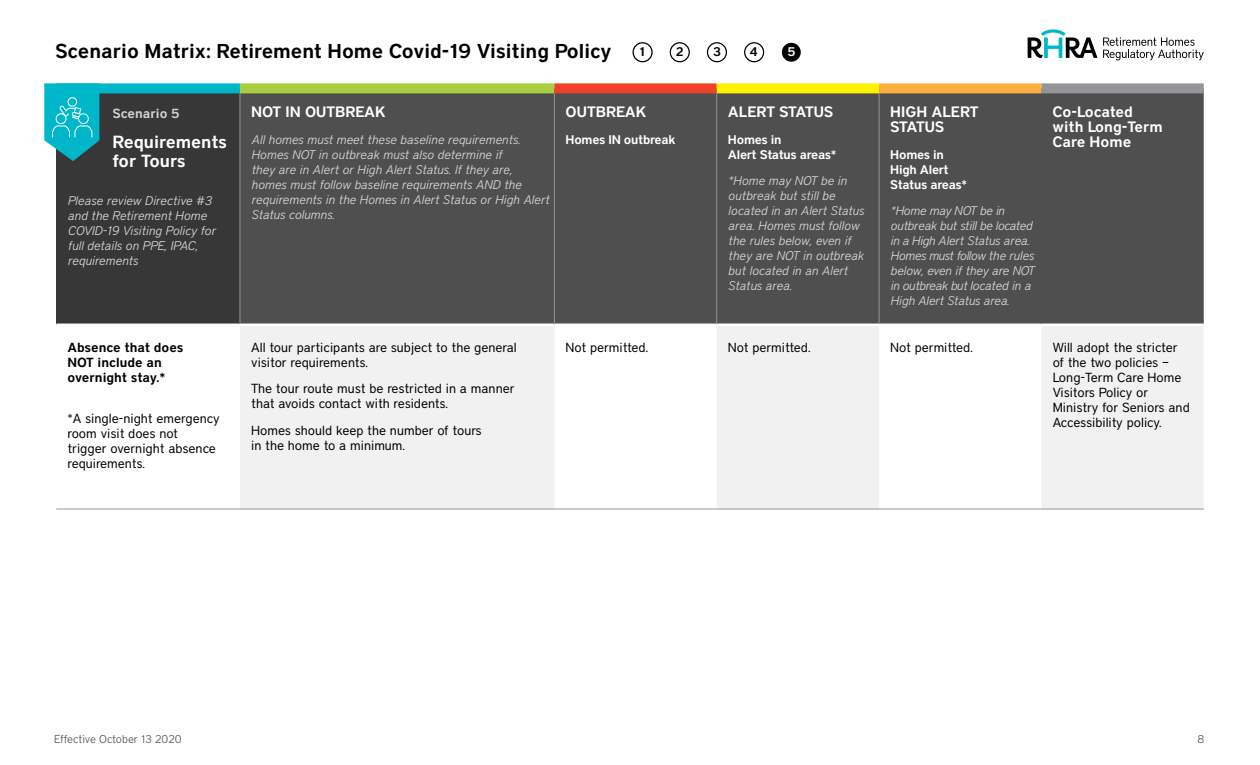
<style>
.page{position:relative;width:1260px;height:765px;background:#fff}
.page>*{position:absolute;margin:0;border:0;box-sizing:border-box;transform-origin:0 0}
.t1{font:600 20px "District";color:#000}
.t2{font:600 17.5px/18.8px "District";color:#fff}
.t3{font:600 15px/15px "District";color:#fff}
.t4{font:13.12px/15px "District";color:#000}
.t5{font:600 13.12px/15px "District";color:#000}
.t6{font:600 13.12px "District";color:#d1d3d4}
.t7{font:italic 300 12.5px/15px "District";color:#d1d3d4}
.t8{font:italic 300 12.5px/15px "District";letter-spacing:-.025em;color:#d1d3d4}
.t9{font:600 12.5px/15px "District";letter-spacing:-.02em;color:#fff}
.t10{font:600 12.5px "District";color:#000}
.t11{font:300 11.25px "District";color:#58595b}
</style>
<div class="page">
<svg style="left:1103px;top:37px;width:101px;height:23px"></svg>
<svg style="left:1028px;top:29px;width:69px;height:29px"></svg>
<div style="left:56px;top:88px;width:184px;height:237px;background:#383738"></div>
<div style="left:241px;top:93px;width:963px;height:231px;background:#504f50"></div>
<svg style="left:240px;top:326px;width:964px;height:183px;fill:#f1f1f2"></svg>
<div style="left:1041px;top:83px;width:163px;height:10px;background:#939598"></div>
<hr style="left:56px;top:324px;width:184px;height:2px;background:#fff">
<hr style="left:56px;top:509px;width:184px;height:1px;background:#939598">
<hr style="left:240px;top:509px;width:314px;height:1px;background:#939598">
<hr style="left:554px;top:509px;width:163px;height:1px;background:#939598">
<hr style="left:717px;top:509px;width:162px;height:1px;background:#939598">
<hr style="left:879px;top:509px;width:162px;height:1px;background:#939598">
<hr style="left:1041px;top:509px;width:163px;height:1px;background:#939598">
<hr style="left:240px;top:93px;width:1px;height:231px;background:#939598">
<hr style="left:554px;top:93px;width:1px;height:231px;background:#939598">
<hr style="left:716px;top:93px;width:1px;height:231px;background:#939598">
<hr style="left:879px;top:93px;width:1px;height:231px;background:#939598">
<div style="left:56px;top:83px;width:184px;height:10px;background:#00b7c9"></div>
<div style="left:240px;top:83px;width:314px;height:10px;background:#a8cf3d"></div>
<div style="left:554px;top:83px;width:163px;height:10px;background:#ef412a"></div>
<div style="left:717px;top:83px;width:162px;height:10px;background:#fff200"></div>
<div style="left:879px;top:83px;width:162px;height:10px;background:#fbb040"></div>
<svg style="left:44px;top:83px;width:55px;height:78px"></svg>
<div style="left:633px;top:42px;width:20px;height:20px;border:1px solid #000;border-radius:50%"></div>
<div style="left:670px;top:42px;width:20px;height:20px;border:1px solid #000;border-radius:50%"></div>
<div style="left:707px;top:42px;width:20px;height:20px;border:1px solid #000;border-radius:50%"></div>
<div style="left:782px;top:43px;width:19px;height:19px;background:#000;border-radius:50%"></div>
<div style="left:744px;top:42px;width:20px;height:20px;border:1px solid #000;border-radius:50%"></div>
<h1 class="t1" style="left:55px;top:39px;width:558px">Scenario Matrix: Retirement Home Covid-19 Visiting Policy</h1>
<p class="t10" style="left:640px;top:44px;width:7px">1</p>
<p class="t10" style="left:676px;top:44px;width:9px">2</p>
<p class="t10" style="left:713px;top:44px;width:10px">3</p>
<p class="t10" style="left:750px;top:44px;width:10px">4</p>
<p class="t9" style="left:787px;top:44px;width:10px">5</p>
<p class="t6" style="left:112px;top:106px;width:69px">Scenario 5</p>
<h2 class="t2" style="left:112px;top:132px;width:116px">Requirements for Tours</h2>
<p class="t7" style="left:68px;top:193px;width:150px">Please review Directive #3 and the Retirement Home<br>COVID-19 Visiting Policy for full details on PPE, IPAC, requirements</p>
<p class="t3" style="left:251px;top:104px;width:136px">NOT IN OUTBREAK</p>
<p class="t7" style="left:251px;top:132px;width:300px">All homes must meet these baseline requirements.<br>Homes NOT in outbreak must also determine if<br>they are in Alert or High Alert Status. If they are, homes must follow baseline requirements AND the requirements in the Homes in Alert Status or High Alert Status columns.</p>
<p class="t3" style="left:566px;top:104px;width:82px">OUTBREAK</p>
<p class="t9" style="left:566px;top:131px;width:111px">Homes IN outbreak</p>
<p class="t3" style="left:728px;top:104px;width:107px">ALERT STATUS</p>
<p class="t9" style="left:728px;top:131px;width:110px">Homes in<br>Alert Status areas*</p>
<p class="t7" style="left:728px;top:173px;width:137px">*Home may NOT be in outbreak but still be located in an Alert Status area. Homes must follow the rules below, even if they are NOT in outbreak but located in an Alert<br>Status area.</p>
<p class="t3" style="left:890px;top:104px;width:90px">HIGH ALERT<br>STATUS</p>
<p class="t9" style="left:890px;top:146px;width:78px">Homes in<br>High Alert<br>Status areas*</p>
<p class="t8" style="left:890px;top:203px;width:145px">*Home may NOT be in outbreak but still be located in a High Alert Status area.<br>Homes must follow the rules below, even if they are NOT in outbreak but located in a<br>High Alert Status area.</p>
<p class="t3" style="left:1053px;top:104px;width:112px">Co-Located with Long-Term<br>Care Home</p>
<p class="t5" style="left:68px;top:340px;width:117px">Absence that does<br>NOT include an overnight stay.*</p>
<p class="t4" style="left:68px;top:411px;width:154px">*A single-night emergency room visit does not trigger overnight absence requirements.</p>
<p class="t4" style="left:251px;top:340px;width:267px">All tour participants are subject to the general visitor requirements.</p>
<p class="t4" style="left:251px;top:381px;width:265px">The tour route must be restricted in a manner that avoids contact with residents.</p>
<p class="t4" style="left:251px;top:422px;width:232px">Homes should keep the number of tours in the home to a minimum.</p>
<p class="t4" style="left:566px;top:340px;width:84px">Not permitted.</p>
<p class="t4" style="left:728px;top:340px;width:84px">Not permitted.</p>
<p class="t4" style="left:890px;top:340px;width:84px">Not permitted.</p>
<p class="t4" style="left:1053px;top:340px;width:139px">Will adopt the stricter of the two policies –<br>Long-Term Care Home<br>Visitors Policy or<br>Ministry for Seniors and<br>Accessibility policy.</p>
<p class="t11" style="left:54px;top:733px;width:129px">Effective October 13 2020</p>
<p class="t11" style="left:1197px;top:733px;width:8px">8</p>
</div>
